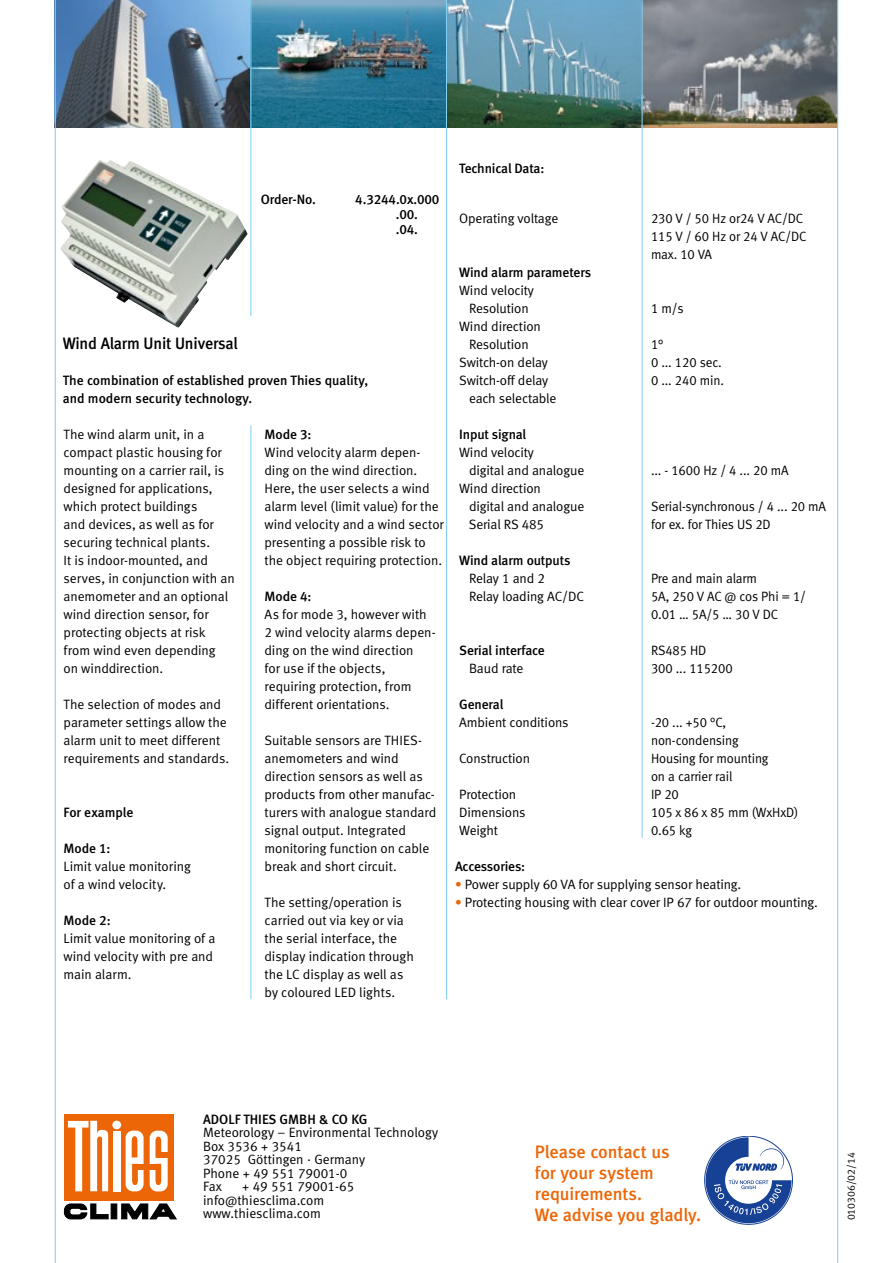
<style>
.page{position:relative;width:893px;height:1263px;background:#fff}
.page>*{position:absolute;margin:0;border:0;box-sizing:border-box;transform-origin:0 0}
.t1{font:18px "Meta Medium LF";letter-spacing:-.005em;color:#ec6608}
.Produktbezeichnung{font:16.5px "Meta Medium LF";letter-spacing:-.01em;color:#000}
.Fließtext{font:13.5px/18px "Meta Normal LF";letter-spacing:-.005em;color:#000}
.Produktbezeichnung-2{font:13.5px/18px "Meta Medium LF";color:#000}
.Fließtext_hf{font:13.5px "Meta Medium LF";letter-spacing:-.01em;color:#000}
.Fließtext-2{font:13.5px "Meta Medium LF";letter-spacing:-.01em;color:#000}
.Head{font:13.5px "Meta Normal LF";color:#000}
.Head-2{font:10.5px "Meta Normal LF";color:#000}
.s1{font-family:"Meta Medium LF";color:#ec6608}
</style>
<div class="page">
<img style="left:56px;top:0;width:194px;height:128px">
<img style="left:251px;top:0;width:195px;height:128px">
<svg style="left:447px;top:0;width:195px;height:128px;background:#618f9a"></svg>
<svg style="left:643px;top:0;width:194px;height:128px;background:#787b7c"></svg>
<svg style="left:68px;top:1203px;width:109px;height:17px"></svg>
<svg style="left:64px;top:1204px;width:44px;height:15px"></svg>
<div style="left:111px;top:1204px;width:6px;height:15px;background:#000;border:1px solid #000"></div>
<div style="left:64px;top:1114px;width:110px;height:87px;background:#ec6608"></div>
<div style="left:113px;top:1131px;width:7px;height:60px;background:#fff"></div>
<div style="left:112px;top:1121px;width:9px;height:8px;background:#fff;border-radius:50%"></div>
<div style="left:126px;top:1130px;width:18px;height:61px;background:#fff;border-radius:7px"></div>
<div style="left:150px;top:1131px;width:18px;height:60px;background:#fff;border-radius:7px"></div>
<svg style="left:155px;top:1136px;width:7px;height:22px"></svg>
<svg style="left:155px;top:1164px;width:7px;height:21px"></svg>
<div style="left:159px;top:1152px;width:10px;height:6px;background:#ec6608"></div>
<div style="left:146px;top:1164px;width:11px;height:5px;background:#ec6608"></div>
<svg style="left:131px;top:1136px;width:7px;height:21px"></svg>
<svg style="left:132px;top:1164px;width:6px;height:21px"></svg>
<div style="left:135px;top:1164px;width:11px;height:5px;background:#ec6608"></div>
<svg style="left:122px;top:1204px;width:54px;height:15px"></svg>
<svg style="left:68px;top:1121px;width:40px;height:70px"></svg>
<hr style="left:446px;top:0;width:1px;height:999px;background:#83d0f5">
<hr style="left:837px;top:0;width:1px;height:1263px;background:#83d0f5">
<hr style="left:250px;top:0;width:1px;height:999px;background:#83d0f5">
<hr style="left:55px;top:0;width:1px;height:1263px;background:#83d0f5">
<div style="left:62px;top:317px;width:376px;height:108px;background:#fff"></div>
<hr style="left:642px;top:0;width:1px;height:838px;background:#83d0f5">
<img style="left:60px;top:160px;width:188px;height:168px">
<svg style="left:706px;top:1137px;width:85px;height:86px"></svg>
<p class="Produktbezeichnung-2" style="left:261px;top:190px;width:57px">Order-No.</p>
<p class="Produktbezeichnung-2" style="left:355px;top:190px;width:86px">4.3244.0x.000</p>
<p class="Produktbezeichnung-2" style="left:396px;top:207px;width:24px;line-height:15px">.00. .04.</p>
<p class="Produktbezeichnung" style="left:63px;top:333px;width:177px">Wind Alarm Unit Universal</p>
<p class="Produktbezeichnung-2" style="left:63px;top:371px;width:307px">The combination of established proven Thies quality, and modern security technology.</p>
<p class="Fließtext" style="left:64px;top:425px;width:162px">The wind alarm unit, in a compact plastic housing for mounting on a carrier rail, is designed for applications, which protect buildings<br>and devices, as well as for securing technical plants.</p>
<p class="Fließtext" style="left:64px;top:551px;width:173px">It is indoor-mounted, and serves, in conjunction with an anemometer and an optional wind direction sensor, for protecting objects at risk from wind even depending<br>on winddirection.</p>
<p class="Fließtext" style="left:64px;top:695px;width:167px">The selection of modes and parameter settings allow the alarm unit to meet different requirements and standards.</p>
<p class="Fließtext-2" style="left:64px;top:804px;width:71px">For example</p>
<p class="Fließtext-2" style="left:64px;top:840px;width:48px">Mode 1:</p>
<p class="Fließtext" style="left:64px;top:857px;width:129px">Limit value monitoring of a wind velocity.</p>
<p class="Fließtext-2" style="left:64px;top:912px;width:49px">Mode 2:</p>
<p class="Fließtext" style="left:64px;top:929px;width:153px">Limit value monitoring of a wind velocity with pre and main alarm.</p>
<p class="Fließtext-2" style="left:265px;top:426px;width:48px">Mode 3:</p>
<p class="Fließtext" style="left:265px;top:443px;width:156px">Wind velocity alarm depen&shy;ding on the wind direction.</p>
<p class="Fließtext" style="left:265px;top:479px;width:181px">Here, the user selects a wind alarm level (limit value) for the wind velocity and a wind sector presenting a possible risk to the object requiring protection.</p>
<p class="Fließtext-2" style="left:265px;top:588px;width:49px">Mode 4:</p>
<p class="Fließtext" style="left:265px;top:605px;width:164px">As for mode 3, however with</p>
<p class="Fließtext" style="left:265px;top:623px;width:171px">2 wind velocity alarms depen&shy;ding on the wind direction<br>for use if the objects, requiring protection, from different orientations.</p>
<p class="Fließtext" style="left:265px;top:731px;width:173px">Suitable sensors are THIES&shy;anemometers and wind direction sensors as well as products from other manufac&shy;turers with analogue standard signal output. Integrated monitoring function on cable break and short circuit.</p>
<p class="Fließtext" style="left:265px;top:893px;width:151px">The setting/operation is carried out via key or via the serial interface, the display indication through the LC display as well as by coloured LED lights.</p>
<p class="Produktbezeichnung-2" style="left:459px;top:159px;width:87px">Technical Data:</p>
<p class="Fließtext" style="left:459px;top:209px;width:100px">Operating voltage</p>
<p class="Fließtext_hf" style="left:459px;top:264px;width:133px">Wind alarm parameters</p>
<p class="Fließtext" style="left:459px;top:281px;width:76px">Wind velocity</p>
<p class="Fließtext" style="left:469px;top:299px;width:61px">Resolution</p>
<p class="Fließtext" style="left:459px;top:317px;width:83px">Wind direction</p>
<p class="Fließtext" style="left:469px;top:335px;width:61px">Resolution</p>
<p class="Fließtext" style="left:459px;top:353px;width:90px">Switch-on delay</p>
<p class="Fließtext" style="left:459px;top:371px;width:90px">Switch-off delay</p>
<p class="Fließtext" style="left:469px;top:389px;width:89px">each selectable</p>
<p class="Fließtext_hf" style="left:459px;top:426px;width:69px">Input signal</p>
<p class="Fließtext" style="left:459px;top:443px;width:76px">Wind velocity</p>
<p class="Fließtext" style="left:469px;top:461px;width:117px">digital and analogue</p>
<p class="Fließtext" style="left:459px;top:479px;width:83px">Wind direction</p>
<p class="Fließtext" style="left:469px;top:497px;width:117px">digital and analogue</p>
<p class="Fließtext" style="left:469px;top:515px;width:77px">Serial RS 485</p>
<p class="Fließtext_hf" style="left:459px;top:552px;width:113px">Wind alarm outputs</p>
<p class="Fließtext" style="left:469px;top:569px;width:78px">Relay 1 and 2</p>
<p class="Fließtext" style="left:469px;top:587px;width:116px">Relay loading AC/DC</p>
<p class="Fließtext_hf" style="left:459px;top:642px;width:87px">Serial interface</p>
<p class="Fließtext" style="left:469px;top:659px;width:56px">Baud rate</p>
<p class="Fließtext_hf" style="left:459px;top:696px;width:46px">General</p>
<p class="Fließtext" style="left:459px;top:713px;width:111px">Ambient conditions</p>
<p class="Fließtext" style="left:459px;top:749px;width:72px">Construction</p>
<p class="Fließtext" style="left:459px;top:785px;width:59px">Protection</p>
<p class="Fließtext" style="left:459px;top:803px;width:68px">Dimensions</p>
<p class="Fließtext" style="left:459px;top:821px;width:40px">Weight</p>
<p class="Fließtext" style="left:651px;top:209px;width:154px">230 V / 50 Hz or24 V AC/DC</p>
<p class="Fließtext" style="left:651px;top:227px;width:157px">115 V / 60 Hz or 24 V AC/DC</p>
<p class="Fließtext" style="left:651px;top:245px;width:63px">max. 10 VA</p>
<p class="Fließtext" style="left:651px;top:299px;width:34px">1 m/s</p>
<p class="Fließtext" style="left:651px;top:335px;width:14px">1°</p>
<p class="Fließtext" style="left:651px;top:353px;width:72px">0 ... 120 sec.</p>
<p class="Fließtext" style="left:651px;top:371px;width:74px">0 ... 240 min.</p>
<p class="Fließtext" style="left:651px;top:461px;width:139px">... - 1600 Hz / 4 ... 20 mA</p>
<p class="Fließtext" style="left:651px;top:497px;width:177px">Serial-synchronous / 4 ... 20 mA</p>
<p class="Fließtext" style="left:651px;top:515px;width:121px">for ex. for Thies US 2D</p>
<p class="Fließtext" style="left:651px;top:569px;width:107px">Pre and main alarm</p>
<p class="Fließtext" style="left:651px;top:587px;width:157px">5A, 250 V AC @ cos Phi = 1/</p>
<p class="Fließtext" style="left:651px;top:605px;width:129px">0.01 … 5A/5 … 30 V DC</p>
<p class="Fließtext" style="left:651px;top:641px;width:57px">RS485 HD</p>
<p class="Fließtext" style="left:651px;top:659px;width:83px">300 ... 115200</p>
<p class="Fließtext" style="left:651px;top:713px;width:77px">-20 ... +50 °C,</p>
<p class="Fließtext" style="left:651px;top:731px;width:89px">non-condensing</p>
<p class="Fließtext" style="left:651px;top:749px;width:119px">Housing for mounting on a carrier rail</p>
<p class="Fließtext" style="left:651px;top:785px;width:29px">IP 20</p>
<p class="Fließtext" style="left:651px;top:803px;width:149px">105 x 86 x 85 mm (WxHxD)</p>
<p class="Fließtext" style="left:651px;top:821px;width:43px">0.65 kg</p>
<p class="Fließtext-2" style="left:455px;top:858px;width:72px">Accessories:</p>
<p class="Fließtext" style="left:455px;top:875px;width:288px"><span class="s1">•</span> Power supply 60 VA for supplying sensor heating.</p>
<p class="Fließtext" style="left:455px;top:893px;width:364px"><span class="s1">•</span> Protecting housing with clear cover IP 67 for outdoor mounting.</p>
<p class="Produktbezeichnung-2" style="left:203px;top:1110px;width:166px">ADOLF THIES GMBH &amp; CO KG</p>
<p class="Fließtext" style="left:203px;top:1123px;width:236px">Meteorology – Environmental Technology</p>
<p class="Fließtext" style="left:203px;top:1137px;width:100px">Box 3536 + 3541</p>
<p class="Head" style="left:203px;top:1152px;width:163px">37025 Göttingen · Germany</p>
<p class="Fließtext" style="left:203px;top:1164px;width:146px">Phone + 49 551 79001-0</p>
<p class="Fließtext" style="left:203px;top:1177px;width:20px">Fax</p>
<p class="Fließtext" style="left:242px;top:1177px;width:114px">+ 49 551 79001-65</p>
<p class="Fließtext" style="left:203px;top:1191px;width:123px">info@thiesclima.com</p>
<p class="Fließtext" style="left:203px;top:1204px;width:119px">www.thiesclima.com</p>
<p class="t1" style="left:535px;top:1141px;width:136px">Please contact us</p>
<p class="t1" style="left:535px;top:1162px;width:120px">for your system</p>
<p class="t1" style="left:535px;top:1183px;width:109px">requirements.</p>
<p class="t1" style="left:535px;top:1204px;width:168px">We advise you gladly.</p>
<p class="Head-2" style="left:845px;top:1220px;width:70px;rotate:-90deg">010306/02/14</p>
</div>
